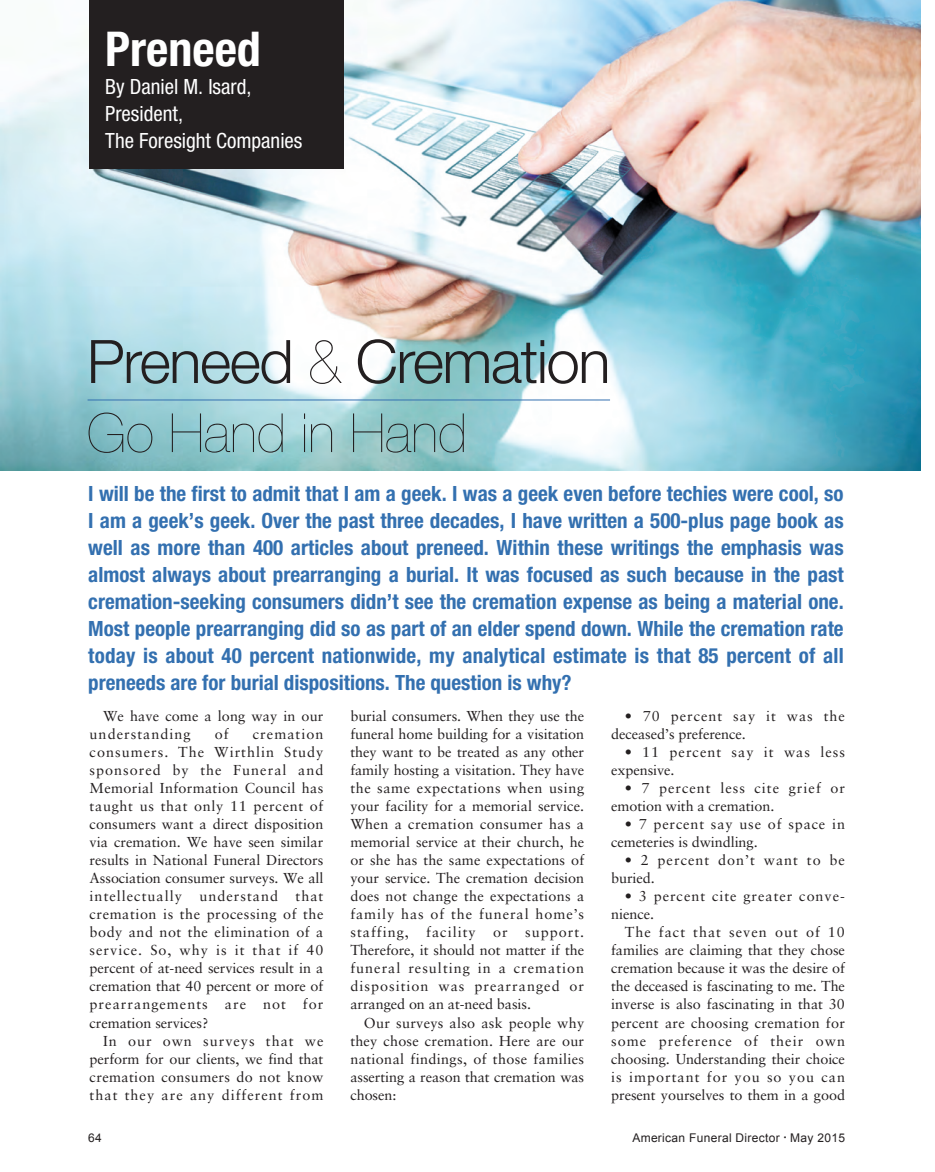
<style>
.page{position:relative;width:935px;height:1172px;background:#fff}
.page>*{position:absolute;margin:0;border:0;box-sizing:border-box;transform-origin:0 0}
.t1{font:300 60px "Helvetica Neue";letter-spacing:-.025em;color:#231f20}
.t2{font:200 54px "Helvetica Neue";color:#231f20}
.t3{font:700 condensed 48px "Helvetica Neue LT Std";color:#fff}
.t4{font:700 condensed 21px/27px "Helvetica Neue LT Std";color:#3370b0;text-align:justify}
.t5{font:condensed 21px/27px "Helvetica Neue LT Std";color:#fff}
.t6{font:14.4px/18px "Sabon LT Std";letter-spacing:.025em;color:#231f20;text-align:justify}
.t7{font:14.4px/18px "Sabon LT Std";letter-spacing:-.005em;color:#231f20}
.t8{font:14.4px/18px "Sabon LT Std";letter-spacing:.07em;color:#231f20}
.t9{font:14.4px/18px "Sabon LT Std";letter-spacing:.065em;color:#231f20}
.t10{font:12px "Arial";letter-spacing:.025em;color:#231f20}
.s1{font-weight:200}
.s2{font-size:7.5px}
</style>
<div class="page">
<img style="left:1px;top:0;width:918px;height:470px">
<div style="left:90px;top:0;width:254px;height:169px;background:#231f20"></div>
<hr style="left:88px;top:399px;width:522px;height:1px;background:#3370b0">
<h3 class="t3" style="left:105px;top:32px;width:157px">Preneed</h3>
<h3 class="t5" style="left:105px;top:75px;width:199px">By Daniel M. Isard,<br>President,<br>The Foresight Companies</h3>
<h1 class="t1" style="left:87px;top:313px;width:525px">Preneed <span class="s1">&amp;</span> Cremation</h1>
<h2 class="t2" style="left:87px;top:391px;width:381px">Go Hand in Hand</h2>
<p class="t4" style="left:88px;top:482px;width:756px">I will be the first to admit that I am a geek. I was a geek even before techies were cool, so I am a geek’s geek. Over the past three decades, I have written a 500-plus page book as well as more than 400 articles about preneed. Within these writings the emphasis was almost always about prearranging a burial. It was focused as such because in the past cremation-seeking consumers didn’t see the cremation expense as being a material one.<br>Most people prearranging did so as part of an elder spend down. While the cremation rate today is about 40 percent nationwide, my analytical estimate is that 85 percent of all preneeds are for burial dispositions. The question is why?</p>
<p class="t6" style="left:90px;top:708px;width:235px;text-indent:13px">We have come a long way in our understanding</p>
<p class="t6" style="left:215px;top:726px;width:15px">of</p>
<p class="t6" style="left:90px;top:726px;width:235px;text-indent:163px">cremation consumers. The Wirthlin Study sponsored by the Funeral and Memorial Information Council has taught us that only 11 percent of consumers want a direct disposition via cremation. We have seen similar results in National Funeral Directors Association consumer surveys. We all intellectually understand that cremation is the processing of the body and not the elimination of a service. So, why is it that if 40 percent of at-need services result in a cremation that 40 percent or more of prearrangements are not for cremation services?</p>
<p class="t6" style="left:90px;top:1032px;width:235px;text-indent:13px">In our own surveys that we perform for our clients, we find that cremation consumers do not know that they are any different from</p>
<p class="t6" style="left:350px;top:708px;width:235px">burial consumers. When they use the funeral home building for a visitation they want to be treated as any other family hosting a visitation. They have the same expectations when using your facility for a memorial service.<br>When a cremation consumer has a memorial service at their church, he or she has the same expectations of your service. The cremation decision does not change the expectations a family has of the funeral home’s staffing, facility or support.<br>Therefore, it should not matter if the funeral resulting in a cremation disposition was prearranged or arranged on an at-need basis.</p>
<p class="t6" style="left:350px;top:1014px;width:235px;text-indent:13px">Our surveys also ask people why they chose cremation. Here are our national findings, of those families asserting a reason that cremation was chosen:</p>
<p class="t7" style="left:611px;top:708px;width:235px;text-indent:13px">• 70 percent say it was the deceased’s preference.</p>
<p class="t8" style="left:611px;top:744px;width:235px;text-indent:13px">• 11 percent say it was less expensive.</p>
<p class="t6" style="left:611px;top:780px;width:235px;text-indent:13px">• 7 percent less cite grief or emotion with a cremation.</p>
<p class="t7" style="left:611px;top:816px;width:235px;text-indent:13px">• 7 percent say use of space in cemeteries is dwindling.</p>
<p class="t8" style="left:611px;top:852px;width:235px;text-indent:13px">• 2 percent don’t want to be buried.</p>
<p class="t9" style="left:611px;top:888px;width:235px;text-indent:13px">• 3 percent cite greater conve&shy;nience.</p>
<p class="t6" style="left:611px;top:924px;width:235px;text-indent:13px">The fact that seven out of 10 families are claiming that they chose cremation because it was the desire of the deceased is fascinating to me. The inverse is also fascinating in that 30 percent are choosing cremation for some preference of their own choosing. Understanding their choice is important for you so you can present yourselves to them in a good</p>
<p class="t10" style="left:88px;top:1129px;width:15px">64</p>
<p class="t10" style="left:632px;top:1129px;width:214px">American Funeral Director <span class="s2">•</span> May 2015</p>
</div>
